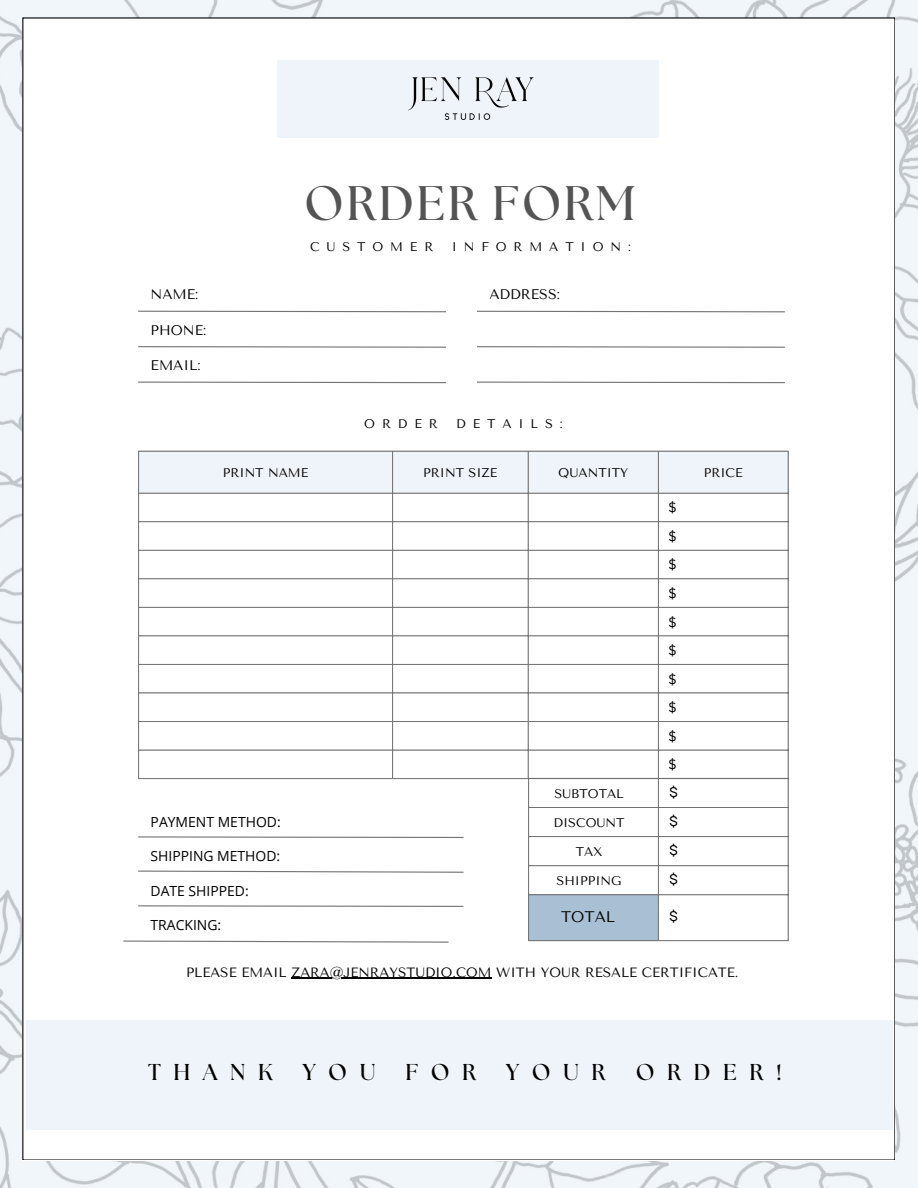
<style>
.page{position:relative;width:918px;height:1188px;background:#fff}
.page>*{position:absolute;margin:0;border:0;box-sizing:border-box;transform-origin:0 0}
.t1{font:700 48.45px "The Seasons";letter-spacing:.05em;color:#545454}
.t2{font:700 22.95px "The Seasons";letter-spacing:.55em;color:#000}
.t3{font:15.3px "Tenor Sans";color:#000}
.t4{font:13.95px "Open Sans";color:#000}
.t5{font:13.95px "Tenor Sans";color:#000}
.t6{font:13.95px "Garet";color:#000}
.t7{font:13.35px "Tenor Sans";color:#000}
.t8{font:13.35px "Canva Sans";color:#000}
.t9{font:12.6px "Tenor Sans";color:#000}
.t10{font:12.6px "Tenor Sans";letter-spacing:.55em;color:#000}
</style>
<div class="page">
<img style="left:0;top:0;width:918px;height:1188px">
<div style="left:23px;top:18px;width:872px;height:1142px;background:#fff"></div>
<div style="left:139px;top:452px;width:649px;height:41px;background:#eef4f9"></div>
<hr style="left:138px;top:452px;width:1px;height:326px;background:#737373">
<hr style="left:392px;top:452px;width:1px;height:326px;background:#737373">
<hr style="left:528px;top:452px;width:1px;height:326px;background:#737373">
<hr style="left:658px;top:452px;width:1px;height:326px;background:#737373">
<hr style="left:788px;top:452px;width:1px;height:326px;background:#737373">
<hr style="left:138px;top:451px;width:651px;height:1px;background:#737373">
<hr style="left:138px;top:493px;width:651px;height:1px;background:#737373">
<hr style="left:138px;top:521px;width:651px;height:1px;background:#737373">
<hr style="left:138px;top:550px;width:651px;height:1px;background:#737373">
<hr style="left:138px;top:578px;width:651px;height:1px;background:#737373">
<hr style="left:138px;top:607px;width:651px;height:1px;background:#737373">
<hr style="left:138px;top:635px;width:651px;height:1px;background:#737373">
<hr style="left:138px;top:664px;width:651px;height:1px;background:#737373">
<hr style="left:138px;top:693px;width:651px;height:1px;background:#737373">
<hr style="left:138px;top:721px;width:651px;height:1px;background:#737373">
<hr style="left:138px;top:750px;width:651px;height:1px;background:#737373">
<hr style="left:138px;top:778px;width:651px;height:1px;background:#737373">
<div style="left:528px;top:895px;width:131px;height:46px;background:#a9c0d4"></div>
<hr style="left:528px;top:779px;width:1px;height:161px;background:#737373">
<hr style="left:658px;top:779px;width:1px;height:161px;background:#737373">
<hr style="left:788px;top:779px;width:1px;height:161px;background:#737373">
<hr style="left:528px;top:807px;width:261px;height:1px;background:#737373">
<hr style="left:528px;top:836px;width:261px;height:1px;background:#737373">
<hr style="left:528px;top:865px;width:261px;height:1px;background:#737373">
<hr style="left:528px;top:894px;width:261px;height:1px;background:#737373">
<hr style="left:528px;top:940px;width:261px;height:1px;background:#737373">
<svg style="left:138px;top:310px;width:308px;height:3px"></svg>
<svg style="left:138px;top:836px;width:326px;height:2px"></svg>
<svg style="left:138px;top:381px;width:309px;height:3px"></svg>
<svg style="left:138px;top:905px;width:326px;height:2px"></svg>
<svg style="left:123px;top:940px;width:326px;height:3px"></svg>
<svg style="left:477px;top:310px;width:308px;height:3px"></svg>
<svg style="left:477px;top:346px;width:308px;height:2px"></svg>
<svg style="left:477px;top:381px;width:308px;height:3px"></svg>
<svg style="left:138px;top:346px;width:308px;height:2px"></svg>
<svg style="left:138px;top:870px;width:326px;height:3px"></svg>
<div style="left:26px;top:1021px;width:867px;height:109px;background:#eef4f9"></div>
<div style="left:277px;top:60px;width:382px;height:78px;background:#eef4f9"></div>
<img style="left:409px;top:77px;width:125px;height:43px">
<hr style="left:291px;top:978px;width:201px;height:1px;background:#000">
<p class="t1" style="left:304px;top:181px;width:334px">ORDER FORM</p>
<p class="t5" style="left:151px;top:286px;width:49px">NAME:</p>
<p class="t5" style="left:151px;top:322px;width:57px">PHONE:</p>
<p class="t5" style="left:151px;top:357px;width:52px">EMAIL:</p>
<p class="t10" style="left:310px;top:240px;width:125px">CUSTOMER</p>
<p class="t10" style="left:452px;top:240px;width:181px">INFORMATION:</p>
<p class="t5" style="left:489px;top:286px;width:72px">ADDRESS:</p>
<p class="t9" style="left:364px;top:416px;width:75px">ORDER</p>
<p class="t10" style="left:456px;top:416px;width:108px">DETAILS:</p>
<p class="t9" style="left:223px;top:465px;width:87px">PRINT NAME</p>
<p class="t9" style="left:423px;top:465px;width:76px">PRINT SIZE</p>
<p class="t9" style="left:558px;top:465px;width:71px">QUANTITY</p>
<p class="t9" style="left:704px;top:465px;width:40px">PRICE</p>
<p class="t8" style="left:669px;top:498px;width:10px">$</p>
<p class="t8" style="left:669px;top:527px;width:10px">$</p>
<p class="t8" style="left:669px;top:555px;width:10px">$</p>
<p class="t8" style="left:669px;top:584px;width:10px">$</p>
<p class="t8" style="left:669px;top:612px;width:10px">$</p>
<p class="t8" style="left:669px;top:641px;width:10px">$</p>
<p class="t8" style="left:669px;top:669px;width:10px">$</p>
<p class="t8" style="left:669px;top:698px;width:10px">$</p>
<p class="t8" style="left:669px;top:726px;width:10px">$</p>
<p class="t8" style="left:669px;top:755px;width:10px">$</p>
<p class="t9" style="left:554px;top:786px;width:71px">SUBTOTAL</p>
<p class="t6" style="left:669px;top:782px;width:11px">$</p>
<p class="t9" style="left:554px;top:815px;width:72px">DISCOUNT</p>
<p class="t6" style="left:669px;top:811px;width:11px">$</p>
<p class="t9" style="left:576px;top:844px;width:28px">TAX</p>
<p class="t6" style="left:669px;top:840px;width:11px">$</p>
<p class="t9" style="left:557px;top:873px;width:66px">SHIPPING</p>
<p class="t6" style="left:669px;top:869px;width:11px">$</p>
<p class="t3" style="left:561px;top:908px;width:56px">TOTAL</p>
<p class="t6" style="left:669px;top:906px;width:11px">$</p>
<p class="t4" style="left:151px;top:812px;width:132px">PAYMENT METHOD:</p>
<p class="t4" style="left:151px;top:847px;width:131px">SHIPPING METHOD:</p>
<p class="t4" style="left:151px;top:881px;width:100px">DATE SHIPPED:</p>
<p class="t4" style="left:151px;top:915px;width:72px">TRACKING:</p>
<p class="t7" style="left:186px;top:964px;width:554px">PLEASE EMAIL ZARA@JENRAYSTUDIO.COM WITH YOUR RESALE CERTIFICATE.</p>
<p class="t2" style="left:148px;top:1062px;width:126px">THANK</p>
<p class="t2" style="left:303px;top:1062px;width:74px">YOU</p>
<p class="t2" style="left:405px;top:1062px;width:73px">FOR</p>
<p class="t2" style="left:506px;top:1062px;width:101px">YOUR</p>
<p class="t2" style="left:636px;top:1062px;width:147px">ORDER!</p>
</div>
